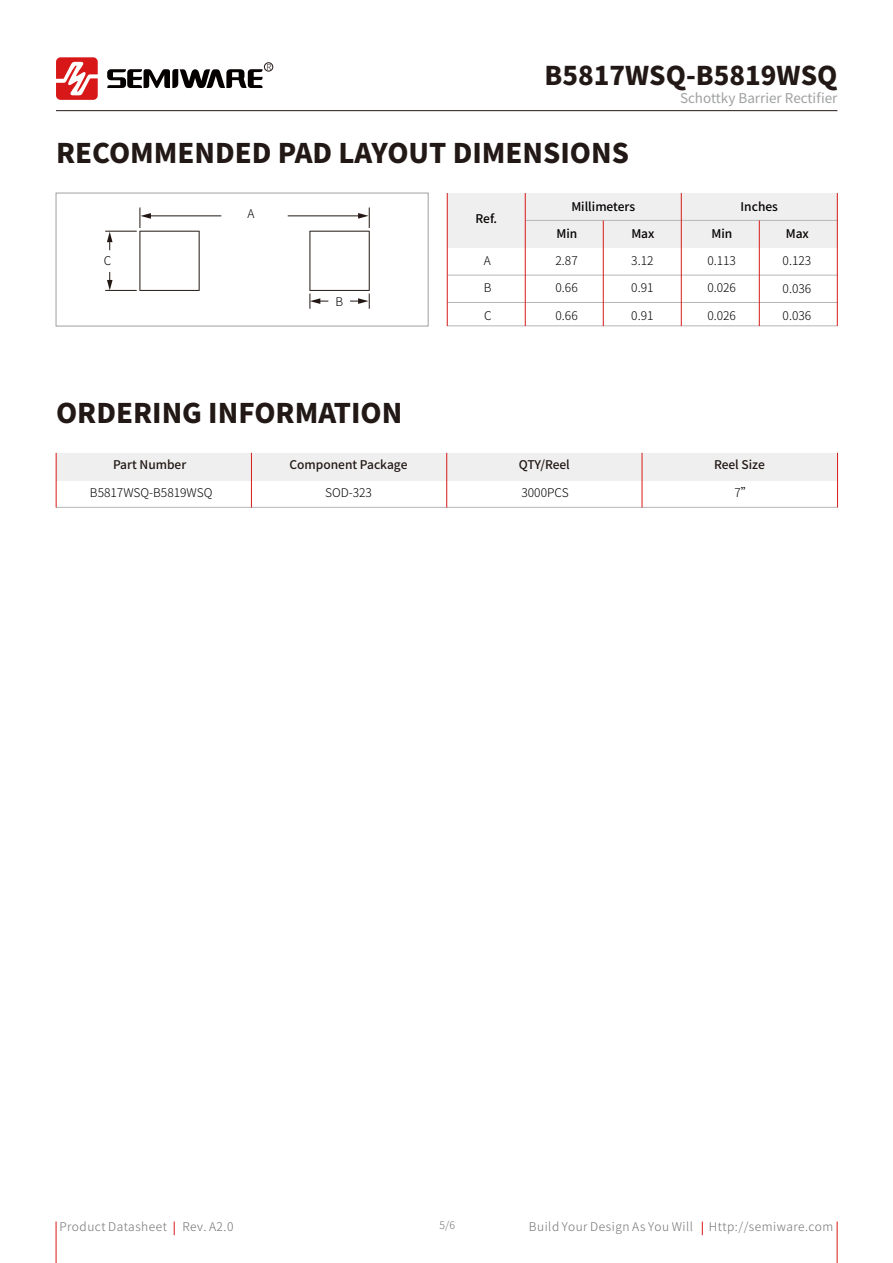
<style>
.page{position:relative;width:893px;height:1263px;background:#fff}
.page>*{position:absolute;margin:0;border:0;box-sizing:border-box;transform-origin:0 0}
.t1{font:800 27px "Source Han Sans CN";color:#221815}
.t2{font:800 25.8px "Source Han Sans CN";color:#221815}
.t3{font:13.5px "Source Han Sans CN";color:#9fa0a0}
.t4{font:300 12px "Source Han Sans CN";color:#040000}
.t5{font:300 12px "Source Han Sans CN";letter-spacing:.045em;color:#727171}
.t6{font:500 12px "Source Han Sans CN";color:#221815}
.t7{font:500 12px "Source Han Sans CN";color:#040000}
.t8{font:300 10.5px "Source Han Sans CN";color:#727171}
.t9{font:300 8.25px "Source Han Sans CN";color:#221815}
</style>
<div class="page">
<hr style="left:56px;top:110px;width:781px;height:1px;background:#221815">
<svg style="left:56px;top:57px;width:42px;height:43px"></svg>
<svg style="left:107px;top:69px;width:156px;height:19px"></svg>
<div style="left:264px;top:63px;width:9px;height:8px;border:1px solid #221815;border-radius:50%"></div>
<div style="left:56px;top:453px;width:781px;height:27px;background:#efefef"></div>
<hr style="left:56px;top:507px;width:781px;height:1px;background:#b5b6b6">
<hr style="left:642px;top:453px;width:1px;height:54px;background:#d71a18">
<hr style="left:837px;top:453px;width:1px;height:54px;background:#d71a18">
<hr style="left:446px;top:453px;width:1px;height:54px;background:#d71a18">
<hr style="left:251px;top:453px;width:1px;height:54px;background:#d71a18">
<hr style="left:56px;top:453px;width:1px;height:54px;background:#d71a18">
<div style="left:447px;top:193px;width:390px;height:55px;background:#efefef"></div>
<hr style="left:525px;top:220px;width:312px;height:1px;background:#b5b6b6">
<hr style="left:447px;top:275px;width:390px;height:1px;background:#b5b6b6">
<hr style="left:447px;top:302px;width:390px;height:1px;background:#b5b6b6">
<hr style="left:447px;top:326px;width:390px;height:1px;background:#b5b6b6">
<div style="left:56px;top:193px;width:372px;height:133px;border:1px solid #9fa0a0"></div>
<hr style="left:525px;top:193px;width:1px;height:133px;background:#d71a18">
<hr style="left:759px;top:220px;width:1px;height:106px;background:#d71a18">
<hr style="left:837px;top:193px;width:1px;height:133px;background:#d71a18">
<hr style="left:681px;top:193px;width:1px;height:133px;background:#d71a18">
<hr style="left:603px;top:220px;width:1px;height:106px;background:#d71a18">
<hr style="left:447px;top:193px;width:1px;height:133px;background:#d71a18">
<hr style="left:105px;top:290px;width:32px;height:1px;background:#231814">
<hr style="left:105px;top:231px;width:32px;height:1px;background:#231814">
<hr style="left:140px;top:231px;width:59px;height:1px;background:#231814">
<hr style="left:140px;top:290px;width:59px;height:1px;background:#231814">
<hr style="left:140px;top:231px;width:1px;height:59px;background:#231814">
<hr style="left:199px;top:231px;width:1px;height:59px;background:#231814">
<hr style="left:310px;top:231px;width:59px;height:1px;background:#231814">
<hr style="left:310px;top:290px;width:59px;height:1px;background:#231814">
<hr style="left:310px;top:231px;width:1px;height:59px;background:#231814">
<hr style="left:369px;top:231px;width:1px;height:59px;background:#231814">
<hr style="left:149px;top:216px;width:72px;height:1px;background:#231814">
<svg style="left:140px;top:207px;width:11px;height:21px"></svg>
<hr style="left:288px;top:216px;width:72px;height:1px;background:#231814">
<svg style="left:358px;top:207px;width:12px;height:21px"></svg>
<svg style="left:350px;top:294px;width:20px;height:15px"></svg>
<svg style="left:310px;top:294px;width:18px;height:15px"></svg>
<svg style="left:107px;top:232px;width:6px;height:18px"></svg>
<svg style="left:107px;top:272px;width:6px;height:18px"></svg>
<hr style="left:56px;top:1221px;width:1px;height:42px;background:#d71a18">
<hr style="left:837px;top:1221px;width:1px;height:42px;background:#d71a18">
<svg style="left:702px;top:1221px;width:1px;height:14px"></svg>
<svg style="left:174px;top:1221px;width:1px;height:14px"></svg>
<p class="t9" style="left:267px;top:62px;width:7px">R</p>
<h2 class="t2" style="left:544px;top:61px;width:294px">B5817WSQ-B5819WSQ</h2>
<p class="t3" style="left:680px;top:90px;width:159px">Schottky Barrier Rectifier</p>
<h1 class="t1" style="left:56px;top:138px;width:574px">RECOMMENDED PAD LAYOUT DIMENSIONS</h1>
<p class="t4" style="left:104px;top:254px;width:9px">C</p>
<p class="t4" style="left:247px;top:207px;width:9px">A</p>
<p class="t4" style="left:335px;top:295px;width:9px">B</p>
<p class="t7" style="left:475px;top:212px;width:23px">Ref.</p>
<p class="t4" style="left:484px;top:254px;width:9px">A</p>
<p class="t4" style="left:484px;top:281px;width:9px">B</p>
<p class="t7" style="left:571px;top:200px;width:65px">Millimeters</p>
<p class="t7" style="left:741px;top:200px;width:39px">Inches</p>
<p class="t7" style="left:556px;top:227px;width:22px">Min</p>
<p class="t4" style="left:556px;top:254px;width:24px">2.87</p>
<p class="t4" style="left:556px;top:281px;width:24px">0.66</p>
<p class="t7" style="left:631px;top:227px;width:25px">Max</p>
<p class="t4" style="left:631px;top:254px;width:24px">3.12</p>
<p class="t4" style="left:631px;top:281px;width:24px">0.91</p>
<p class="t7" style="left:711px;top:227px;width:22px">Min</p>
<p class="t4" style="left:707px;top:254px;width:30px">0.113</p>
<p class="t4" style="left:707px;top:281px;width:30px">0.026</p>
<p class="t4" style="left:783px;top:281px;width:30px">0.036</p>
<p class="t7" style="left:786px;top:227px;width:25px">Max</p>
<p class="t4" style="left:783px;top:254px;width:30px">0.123</p>
<p class="t4" style="left:484px;top:309px;width:9px">C</p>
<p class="t4" style="left:556px;top:309px;width:24px">0.66</p>
<p class="t4" style="left:631px;top:309px;width:24px">0.91</p>
<p class="t4" style="left:707px;top:309px;width:30px">0.026</p>
<p class="t4" style="left:783px;top:309px;width:30px">0.036</p>
<h1 class="t1" style="left:56px;top:398px;width:348px">ORDERING INFORMATION</h1>
<p class="t6" style="left:113px;top:458px;width:75px">Part Number</p>
<p class="t6" style="left:289px;top:458px;width:120px">Component Package</p>
<p class="t6" style="left:519px;top:458px;width:53px">QTY/Reel</p>
<p class="t6" style="left:714px;top:458px;width:52px">Reel Size</p>
<p class="t4" style="left:90px;top:486px;width:124px">B5817WSQ-B5819WSQ</p>
<p class="t4" style="left:325px;top:486px;width:48px">SOD-323</p>
<p class="t4" style="left:521px;top:486px;width:49px">3000PCS</p>
<p class="t4" style="left:735px;top:486px;width:20px">7”</p>
<p class="t8" style="left:440px;top:1219px;width:17px">5/6</p>
<p class="t5" style="left:59px;top:1220px;width:109px">Product Datasheet</p>
<p class="t5" style="left:182px;top:1220px;width:53px">Rev. A2.0</p>
<p class="t5" style="left:529px;top:1220px;width:166px">Build Your Design As You Will</p>
<p class="t5" style="left:709px;top:1220px;width:126px">Http://semiware.com</p>
</div>
